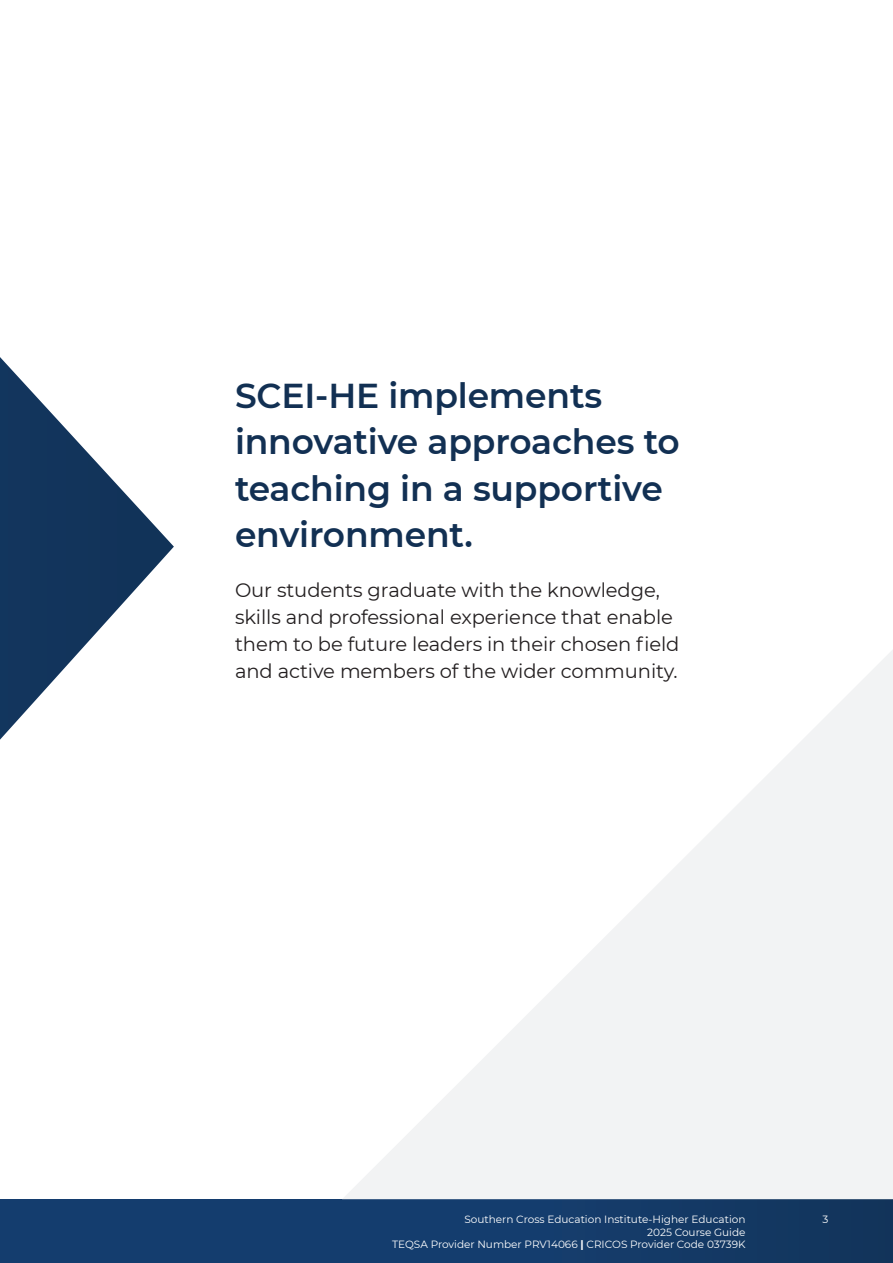
<style>
.page{position:relative;width:893px;height:1263px;background:#fff}
.page>*{position:absolute;margin:0;border:0;box-sizing:border-box;transform-origin:0 0}
.Heading_1{font:600 34.5px/46.5px "Montserrat";letter-spacing:-.005em;color:#123053}
.Subheading{font:19.5px/27px "Montserrat";letter-spacing:-.005em;color:#231f20}
.t1{font:10.5px/12.6px "Montserrat";color:#fff;text-align:right}
.s1{font-weight:700}
</style>
<div class="page">
<div style="left:0;top:1199px;width:893px;height:64px;background:linear-gradient(to right,#143f73,#133761)"></div>
<svg style="left:343px;top:650px;width:550px;height:549px"></svg>
<svg style="left:0;top:357px;width:174px;height:383px"></svg>
<p class="Heading_1" style="left:235px;top:370px;width:446px">SCEI-HE implements innovative approaches to teaching in a supportive environment.</p>
<p class="Subheading" style="left:235px;top:576px;width:446px">Our students graduate with the knowledge, skills and professional experience that enable them to be future leaders in their chosen field and active members of the wider community.</p>
<p class="t1" style="left:464px;top:1212px;width:283px">Southern Cross Education Institute-Higher Education</p>
<p class="t1" style="left:822px;top:1212px;width:7px">3</p>
<p class="t1" style="left:392px;top:1225px;width:355px">2025 Course Guide<br>TEQSA Provider Number PRV14066 <span class="s1">|</span> CRICOS Provider Code 03739K</p>
</div>
